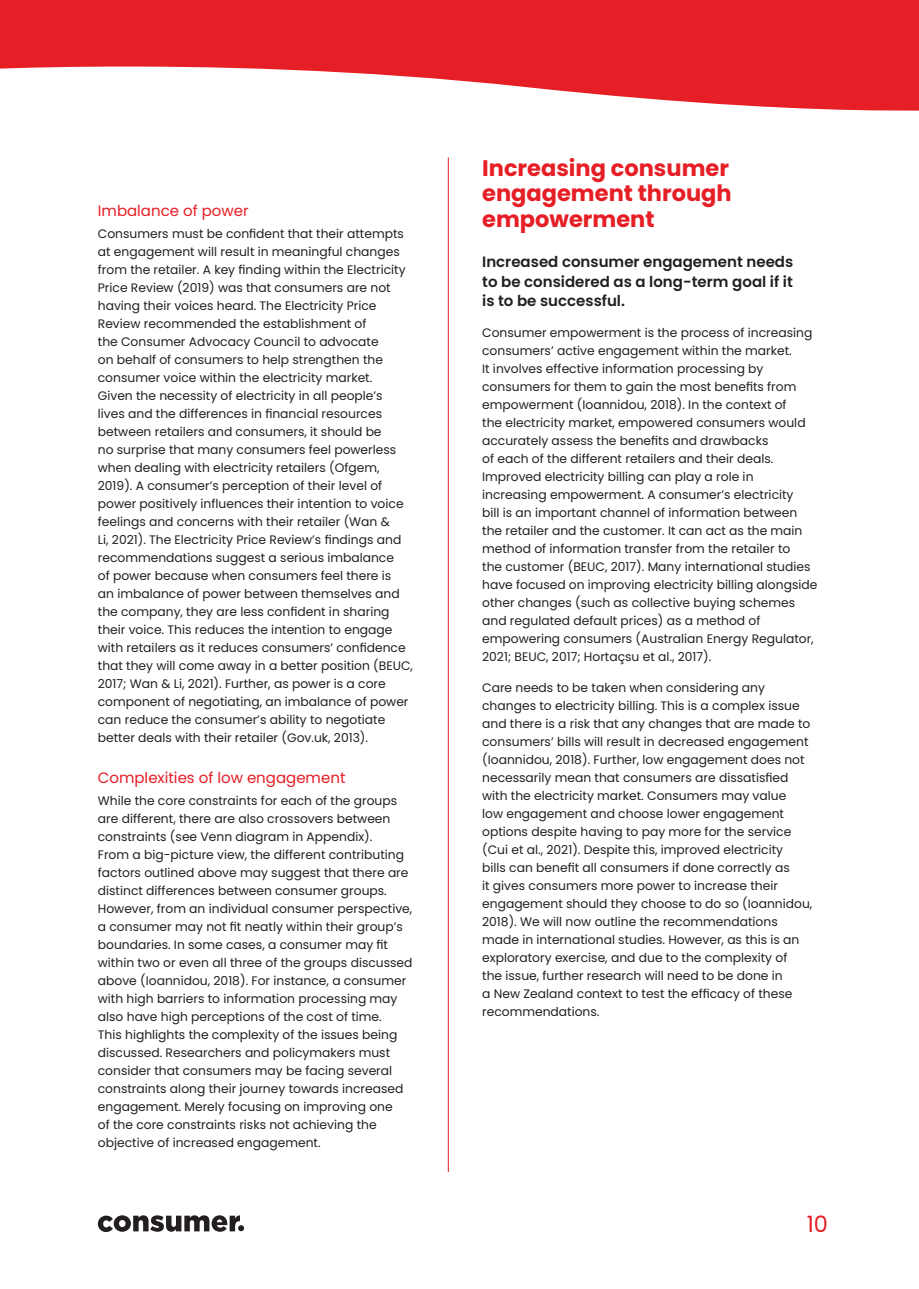
<style>
.page{position:relative;width:919px;height:1289px;background:#fff}
.page>*{position:absolute;margin:0;border:0;box-sizing:border-box;transform-origin:0 0}
.t1{font:700 22.5px/25.5px "Poppins";color:#e61e25;text-align:justify}
.t2{font:22.5px "Poppins";color:#e61e25}
.t3{font:600 15px/19.5px "Poppins";color:#231f20;text-align:justify}
.t4{font:15px "Poppins";color:#e61e25}
.t5{font:12.3px/18px "Poppins";color:#231f20}
</style>
<div class="page">
<svg style="left:0;top:0;width:918px;height:111px;fill:#e61e25"></svg>
<svg style="left:98px;top:1215px;width:146px;height:16px"></svg>
<hr style="left:448px;top:157px;width:1px;height:1014px;background:#e61e25">
<p class="t4" style="left:98px;top:202px;width:152px">Imbalance of power</p>
<p class="t5" style="left:98px;top:225px;width:316px">Consumers must be confident that their attempts at engagement will result in meaningful changes from the retailer. A key finding within the Electricity Price Review (2019) was that consumers are not having their voices heard. The Electricity Price Review recommended the establishment of<br>the Consumer Advocacy Council to advocate<br>on behalf of consumers to help strengthen the consumer voice within the electricity market.<br>Given the necessity of electricity in all people’s<br>lives and the differences in financial resources between retailers and consumers, it should be<br>no surprise that many consumers feel powerless when dealing with electricity retailers (Ofgem, 2019). A consumer’s perception of their level of power positively influences their intention to voice feelings and concerns with their retailer (Wan &amp;<br>Li, 2021). The Electricity Price Review’s findings and recommendations suggest a serious imbalance<br>of power because when consumers feel there is<br>an imbalance of power between themselves and the company, they are less confident in sharing their voice. This reduces the intention to engage with retailers as it reduces consumers’ confidence that they will come away in a better position (BEUC, 2017; Wan &amp; Li, 2021). Further, as power is a core component of negotiating, an imbalance of power can reduce the consumer’s ability to negotiate better deals with their retailer (Gov.uk, 2013).</p>
<p class="t4" style="left:98px;top:769px;width:249px">Complexities of low engagement</p>
<p class="t5" style="left:98px;top:792px;width:316px">While the core constraints for each of the groups are different, there are also crossovers between constraints (see Venn diagram in Appendix).<br>From a big-picture view, the different contributing factors outlined above may suggest that there are distinct differences between consumer groups.<br>However, from an individual consumer perspective, a consumer may not fit neatly within their group’s boundaries. In some cases, a consumer may fit within two or even all three of the groups discussed above (Ioannidou, 2018). For instance, a consumer with high barriers to information processing may also have high perceptions of the cost of time.<br>This highlights the complexity of the issues being discussed. Researchers and policymakers must consider that consumers may be facing several constraints along their journey towards increased engagement. Merely focusing on improving one<br>of the core constraints risks not achieving the objective of increased engagement.</p>
<p class="t1" style="left:482px;top:155px;width:251px">Increasing consumer engagement through empowerment</p>
<p class="t3" style="left:482px;top:252px;width:312px">Increased consumer engagement needs to be considered as a long-term goal if it is to be successful.</p>
<p class="t5" style="left:482px;top:324px;width:337px">Consumer empowerment is the process of increasing consumers’ active engagement within the market.<br>It involves effective information processing by consumers for them to gain the most benefits from empowerment (Ioannidou, 2018). In the context of<br>the electricity market, empowered consumers would accurately assess the benefits and drawbacks<br>of each of the different retailers and their deals.<br>Improved electricity billing can play a role in increasing empowerment. A consumer’s electricity<br>bill is an important channel of information between the retailer and the customer. It can act as the main method of information transfer from the retailer to<br>the customer (BEUC, 2017). Many international studies have focused on improving electricity billing alongside other changes (such as collective buying schemes and regulated default prices) as a method of empowering consumers (Australian Energy Regulator, 2021; BEUC, 2017; Hortaçsu et al., 2017).</p>
<p class="t5" style="left:482px;top:678px;width:331px">Care needs to be taken when considering any changes to electricity billing. This is a complex issue and there is a risk that any changes that are made to consumers’ bills will result in decreased engagement (Ioannidou, 2018). Further, low engagement does not necessarily mean that consumers are dissatisfied with the electricity market. Consumers may value<br>low engagement and choose lower engagement options despite having to pay more for the service (Cui et al., 2021). Despite this, improved electricity<br>bills can benefit all consumers if done correctly as<br>it gives consumers more power to increase their engagement should they choose to do so (Ioannidou, 2018). We will now outline the recommendations made in international studies. However, as this is an exploratory exercise, and due to the complexity of<br>the issue, further research will need to be done in<br>a New Zealand context to test the efficacy of these recommendations.</p>
<p class="t2" style="left:806px;top:1210px;width:23px">10</p>
</div>
